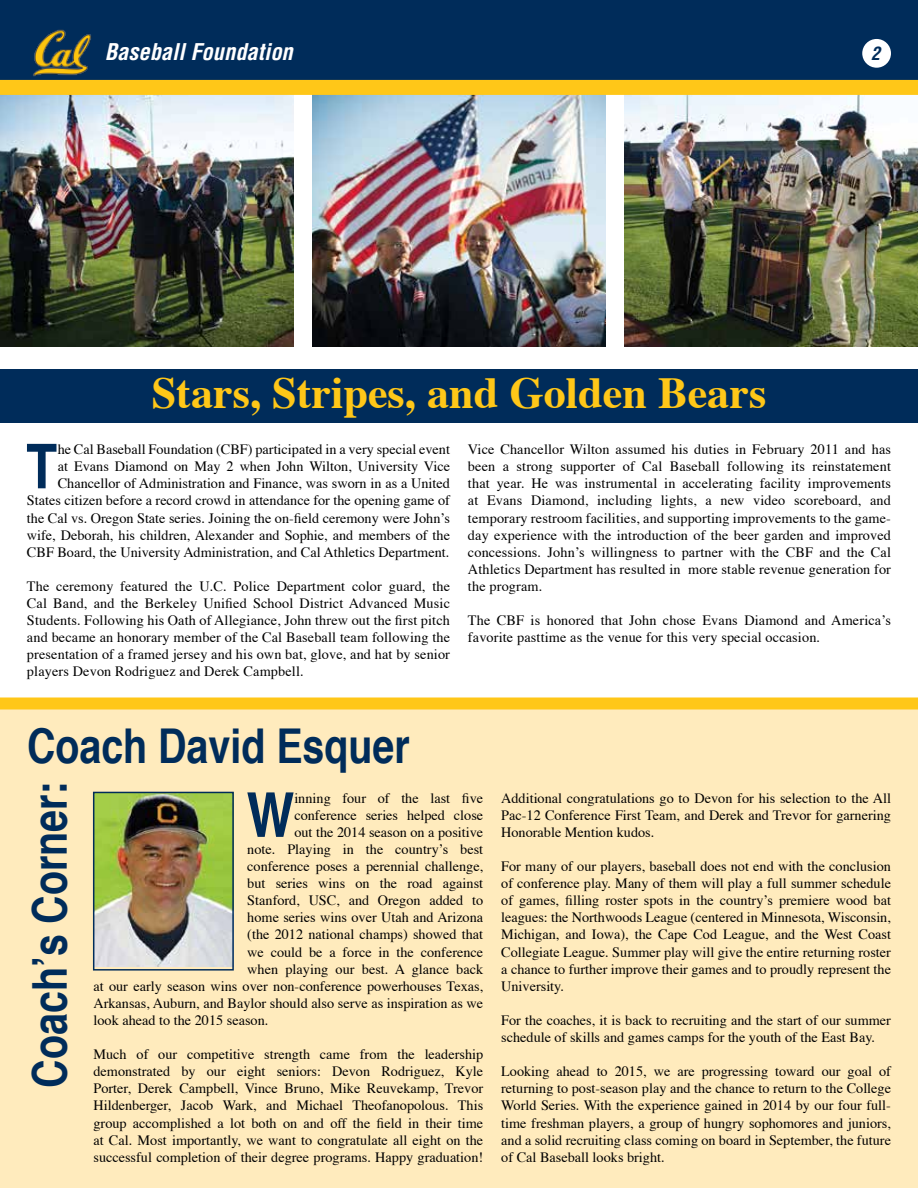
<style>
.page{position:relative;width:918px;height:1188px;background:#fff}
.page>*{position:absolute;margin:0;border:0;box-sizing:border-box;transform-origin:0 0}
.t1{font:700 condensed 61.8px "Helvetica";color:#002c5a}
.t2{font:700 condensed 48px "Helvetica";color:#002c5a}
.t3{font:700 44.25px "Times";color:#ffc718}
.t4{font:italic 700 condensed 22.5px "Helvetica";color:#fff}
.t5{font:italic 700 condensed 18px "Helvetica";color:#002c5a}
.t6{font:14.25px/17.1px "Times";color:#000;text-align:justify}
</style>
<div class="page">
<div style="left:0;top:369px;width:918px;height:54px;background:#002c5a"></div>
<img style="left:0;top:95px;width:293px;height:252px">
<img style="left:312px;top:95px;width:294px;height:252px">
<img style="left:625px;top:95px;width:293px;height:252px">
<div style="left:0;top:0;width:918px;height:80px;background:#002c5a"></div>
<div style="left:0;top:80px;width:918px;height:15px;background:#ffc718"></div>
<img style="left:27px;top:29px;width:70px;height:51px">
<div style="left:862px;top:39px;width:29px;height:29px;background:#fff;border-radius:50%"></div>
<div style="left:0;top:702px;width:918px;height:486px;background:#ffebbd"></div>
<div style="left:0;top:698px;width:918px;height:12px;background:#ffc718"></div>
<img style="left:96px;top:795px;width:135px;height:172px">
<div style="left:93px;top:792px;width:141px;height:179px;border:2px solid #002c5a"></div>
<h3 class="t4" style="left:105px;top:38px;width:190px">Baseball Foundation</h3>
<p class="t5" style="left:871px;top:43px;width:10px">2</p>
<h3 class="t3" style="left:152px;top:363px;width:616px">Stars, Stripes, and Golden Bears</h3>
<h1 class="t1" style="left:26px;top:428px;width:32px">T</h1>
<p class="t6" style="left:27px;top:442px;width:425px;text-align:right">he Cal Baseball Foundation (CBF) participated in a very special event<br>at Evans Diamond on May 2 when John Wilton, University Vice Chancellor of Administration and Finance, was sworn in as a United States citizen before a record crowd in attendance for the opening game of the Cal vs. Oregon State series. Joining the on-field ceremony were John’s wife, Deborah, his children, Alexander and Sophie, and members of the CBF Board, the University Administration, and Cal Athletics Department.</p>
<p class="t6" style="left:27px;top:578px;width:425px">The ceremony featured the U.C. Police Department color guard, the Cal Band, and the Berkeley Unified School District Advanced Music Students. Following his Oath of Allegiance, John threw out the first pitch and became an honorary member of the Cal Baseball team following the presentation of a framed jersey and his own bat, glove, and hat by senior players Devon Rodriguez and Derek Campbell.</p>
<p class="t6" style="left:468px;top:442px;width:425px">Vice Chancellor Wilton assumed his duties in February 2011 and has been a strong supporter of Cal Baseball following its reinstatement that year. He was instrumental in accelerating facility improvements at Evans Diamond, including lights, a new video scoreboard, and temporary restroom facilities, and supporting improvements to the game&shy;day experience with the introduction of the beer garden and improved concessions. John’s willingness to partner with the CBF and the Cal Athletics Department has resulted in more stable revenue generation for the program.</p>
<p class="t6" style="left:468px;top:613px;width:425px">The CBF is honored that John chose Evans Diamond and America’s favorite pasttime as the venue for this very special occasion.</p>
<h2 class="t2" style="left:27px;top:716px;width:384px">Coach David Esquer</h2>
<h2 class="t2" style="left:20px;top:1088px;width:308px;rotate:-90deg">Coach’s Corner:</h2>
<h1 class="t1" style="left:247px;top:776px;width:49px">W</h1>
<p class="t6" style="left:294px;top:790px;width:190px">inning four of the last five</p>
<p class="t6" style="left:294px;top:807px;width:190px">conference series helped close</p>
<p class="t6" style="left:294px;top:824px;width:190px">out the 2014 season on a positive</p>
<p class="t6" style="left:247px;top:841px;width:237px">note. Playing in the country’s best</p>
<p class="t6" style="left:247px;top:859px;width:237px">conference poses a perennial challenge,</p>
<p class="t6" style="left:247px;top:876px;width:237px">but series wins on the road against</p>
<p class="t6" style="left:247px;top:893px;width:237px">Stanford, USC, and Oregon added to</p>
<p class="t6" style="left:247px;top:910px;width:237px">home series wins over Utah and Arizona</p>
<p class="t6" style="left:247px;top:927px;width:237px">(the 2012 national champs) showed that</p>
<p class="t6" style="left:247px;top:944px;width:237px">we could be a force in the conference</p>
<p class="t6" style="left:247px;top:961px;width:237px">when playing our best. A glance back</p>
<p class="t6" style="left:93px;top:978px;width:391px">at our early season wins over non-conference powerhouses Texas,</p>
<p class="t6" style="left:93px;top:995px;width:391px">Arkansas, Auburn, and Baylor should also serve as inspiration as we</p>
<p class="t6" style="left:93px;top:1012px;width:176px">look ahead to the 2015 season.</p>
<p class="t6" style="left:93px;top:1047px;width:391px">Much of our competitive strength came from the leadership demonstrated by our eight seniors: Devon Rodriguez, Kyle Porter, Derek Campbell, Vince Bruno, Mike Reuvekamp, Trevor Hildenberger, Jacob Wark, and Michael Theofanopolous. This group accomplished a lot both on and off the field in their time at Cal. Most importantly, we want to congratulate all eight on the successful completion of their degree programs. Happy graduation!</p>
<p class="t6" style="left:501px;top:790px;width:391px">Additional congratulations go to Devon for his selection to the All Pac-12 Conference First Team, and Derek and Trevor for garnering Honorable Mention kudos.</p>
<p class="t6" style="left:501px;top:859px;width:391px">For many of our players, baseball does not end with the conclusion of conference play. Many of them will play a full summer schedule of games, filling roster spots in the country’s premiere wood bat leagues: the Northwoods League (centered in Minnesota, Wisconsin, Michigan, and Iowa), the Cape Cod League, and the West Coast Collegiate League. Summer play will give the entire returning roster a chance to further improve their games and to proudly represent the University.</p>
<p class="t6" style="left:501px;top:1012px;width:391px">For the coaches, it is back to recruiting and the start of our summer schedule of skills and games camps for the youth of the East Bay.</p>
<p class="t6" style="left:501px;top:1064px;width:391px">Looking ahead to 2015, we are progressing toward our goal of returning to post-season play and the chance to return to the College World Series. With the experience gained in 2014 by our four full&shy;time freshman players, a group of hungry sophomores and juniors, and a solid recruiting class coming on board in September, the future of Cal Baseball looks bright.</p>
</div>
